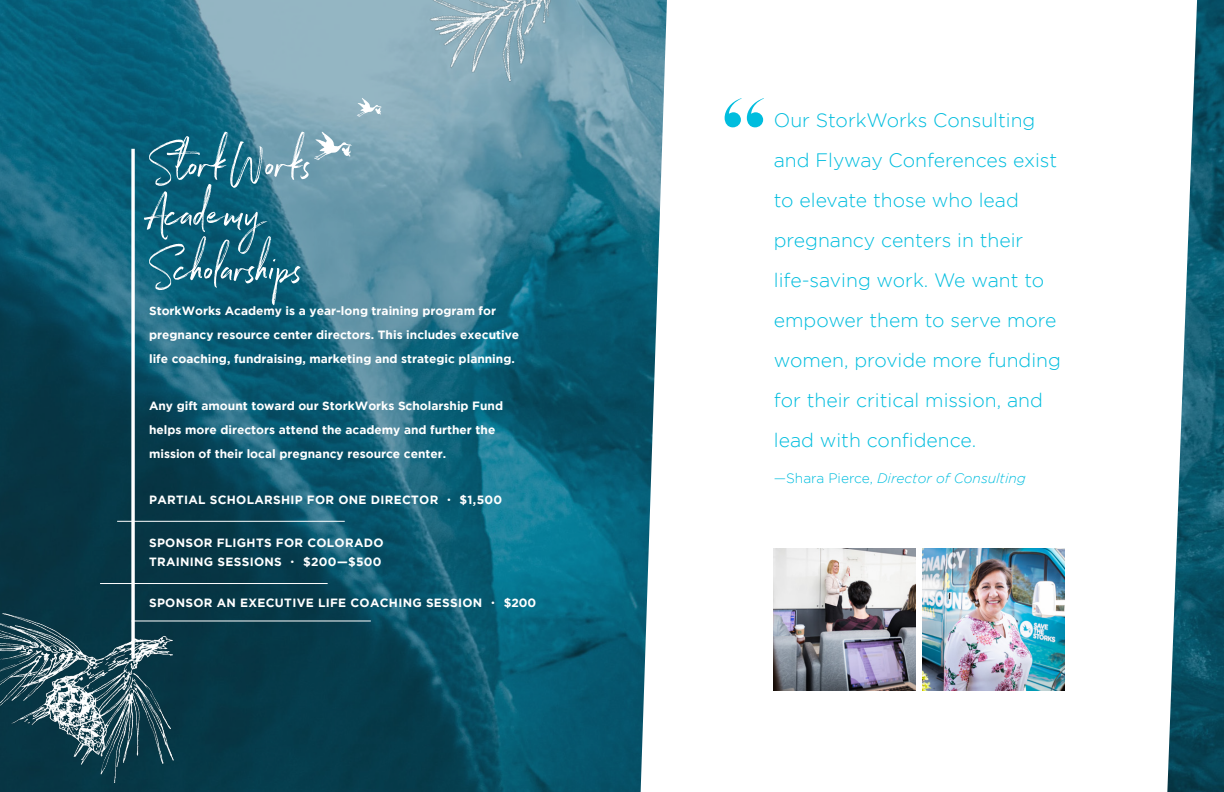
<style>
.page{position:relative;width:1224px;height:792px;background:#fff}
.page>*{position:absolute;margin:0;border:0;box-sizing:border-box;transform-origin:0 0}
.t1{font:700 102.4px "Majesti Banner";color:#00bdde}
.t2{font:51.3px/49.6px "Northwell Alt";color:#fff}
.t3{font:300 19.4px/40px "Gotham";color:#00bdde}
.t4{font:italic 300 13.7px "Gotham";color:#00bdde}
.Price{font:700 12px/23.9px "Gotham";color:#fff}
.Price-2{font:700 12px/18.8px "Gotham";letter-spacing:.025em;color:#fff}
.s1{font-weight:100}
.s2{font-style:normal}
</style>
<div class="page">
<img style="left:0;top:0;width:1224px;height:792px">
<svg style="left:641px;top:0;width:556px;height:792px"></svg>
<img style="left:0;top:573px;width:188px;height:219px">
<hr style="left:132px;top:621px;width:239px;height:1px;background:#fff">
<hr style="left:117px;top:521px;width:228px;height:1px;background:#fff">
<hr style="left:100px;top:583px;width:228px;height:1px;background:#fff">
<img style="left:774px;top:548px;width:142px;height:142px">
<img style="left:922px;top:548px;width:142px;height:142px">
<svg style="left:131px;top:149px;width:4px;height:509px"></svg>
<img style="left:396px;top:0;width:221px;height:132px">
<svg style="left:314px;top:132px;width:38px;height:28px"></svg>
<svg style="left:357px;top:98px;width:25px;height:19px"></svg>
<p class="t2" style="left:149px;top:132px;width:165px">StorkWorks<br>Academy</p>
<p class="t2" style="left:149px;top:236px;width:156px">Scholarships</p>
<p class="Price" style="left:149px;top:298px;width:372px">StorkWorks Academy is a year-long training program for pregnancy resource center directors. This includes executive life coaching, fundraising, marketing and strategic planning.</p>
<p class="Price" style="left:149px;top:394px;width:356px">Any gift amount toward our StorkWorks Scholarship Fund helps more directors attend the academy and further the mission of their local pregnancy resource center.</p>
<p class="Price-2" style="left:149px;top:491px;width:355px">PARTIAL SCHOLARSHIP FOR ONE DIRECTOR <span class="s1">•</span> $1,500</p>
<p class="Price-2" style="left:149px;top:533px;width:236px">SPONSOR FLIGHTS FOR COLORADO<br>TRAINING SESSIONS <span class="s1">•</span> $200—$500</p>
<p class="Price-2" style="left:149px;top:593px;width:389px">SPONSOR AN EXECUTIVE LIFE COACHING SESSION <span class="s1">•</span> $200</p>
<p class="t1" style="left:721px;top:70px;width:48px">“</p>
<p class="t3" style="left:774px;top:100px;width:289px">Our StorkWorks Consulting and Flyway Conferences exist to elevate those who lead pregnancy centers in their life-saving work. We want to empower them to serve more women, provide more funding for their critical mission, and lead with confidence.</p>
<p class="t4" style="left:774px;top:471px;width:254px"><span class="s2">—Shara Pierce,</span> Director of Consulting</p>
</div>
